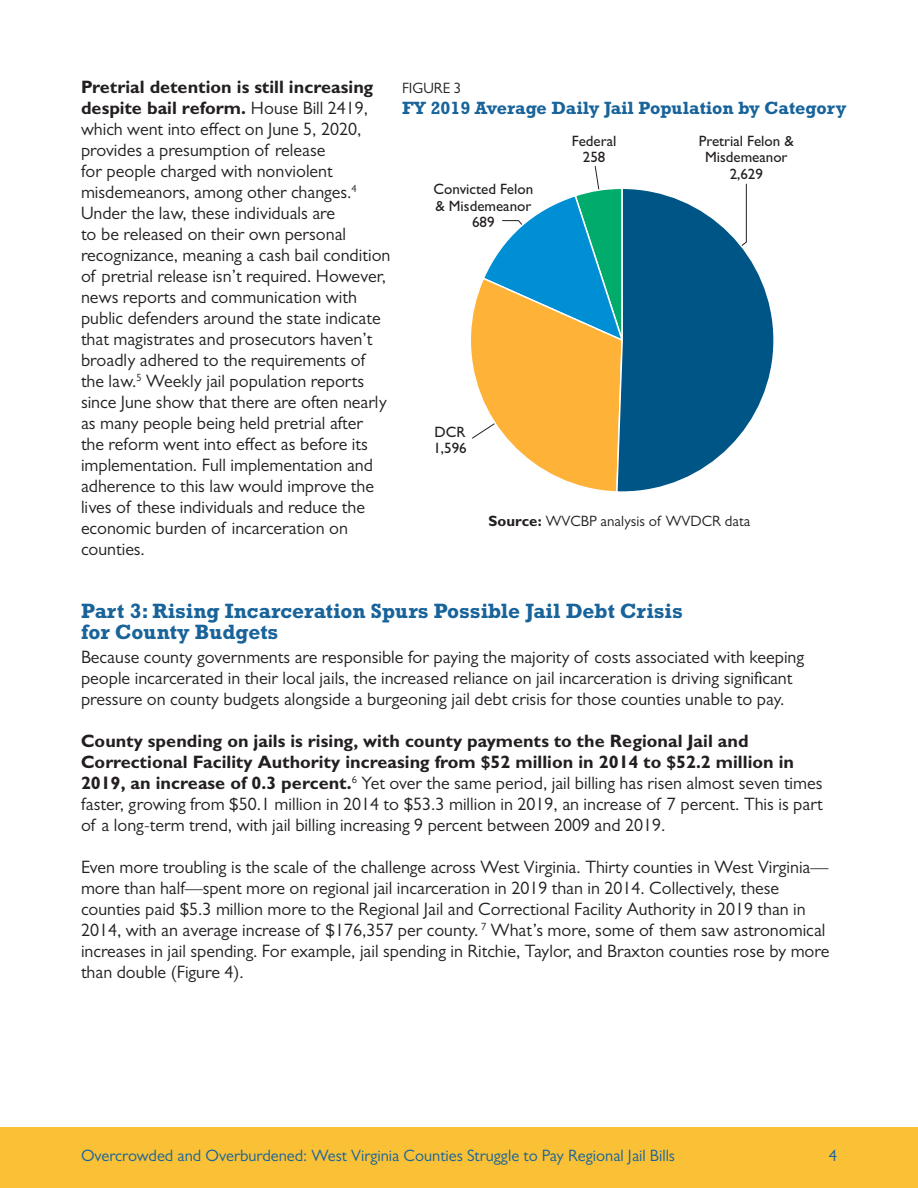
<style>
.page{position:relative;width:918px;height:1188px;background:#fff}
.page>*{position:absolute;margin:0;border:0;box-sizing:border-box;transform-origin:0 0}
.Subheads{font:700 21px/21px "Rockwell Std";color:#18639a}
.COPY{font:18px/21px "Gill Sans MT Pro";color:#231f20}
.Figure_Title{font:700 18px "Rockwell Std";color:#18639a}
.t1{font:16.5px "Gill Sans MT Pro";color:#18639a}
.t2{font:15px/16.5px "Gill Sans";color:#231f20;text-align:center}
.Source{font:15px "Gill Sans MT Pro";color:#231f20}
.Figure_Number{font:15px "Gill Sans MT Pro";color:#231f20}
.s1{font-weight:700}
</style>
<div class="page">
<div style="left:0;top:1127px;width:918px;height:61px;background:#fac136"></div>
<svg style="left:471px;top:187px;width:144px;height:305px"></svg>
<svg style="left:615px;top:187px;width:159px;height:305px"></svg>
<p class="COPY" style="left:81px;top:77px;width:311px"><span class="s1">Pretrial detention is still increasing despite bail reform.</span> House Bill 2419, which went into effect on June 5, 2020, provides a presumption of release<br>for people charged with nonviolent misdemeanors, among other changes.<sup>4<br></sup>Under the law, these individuals are<br>to be released on their own personal recognizance, meaning a cash bail condition of pretrial release isn’t required. However, news reports and communication with public defenders around the state indicate that magistrates and prosecutors haven’t broadly adhered to the requirements of the law.<sup>5</sup> Weekly jail population reports since June show that there are often nearly as many people being held pretrial after the reform went into effect as before its implementation. Full implementation and adherence to this law would improve the lives of these individuals and reduce the economic burden of incarceration on counties.</p>
<p class="Figure_Number" style="left:402px;top:79px;width:61px">FIGURE 3</p>
<p class="Figure_Title" style="left:402px;top:98px;width:446px">FY 2019 Average Daily Jail Population by Category</p>
<p class="t2" style="left:434px;top:181px;width:101px">Convicted Felon &amp; Misdemeanor<br>689</p>
<p class="t2" style="left:572px;top:132px;width:46px">Federal<br>258</p>
<p class="t2" style="left:433px;top:423px;width:35px;text-align:left">DCR<br>1,596</p>
<p class="t2" style="left:699px;top:132px;width:97px">Pretrial Felon &amp;<br>Misdemeanor<br>2,629</p>
<p class="Source" style="left:489px;top:512px;width:263px"><span class="s1">Source:</span> WVCBP analysis of WVDCR data</p>
<p class="Subheads" style="left:81px;top:600px;width:603px">Part 3: Rising Incarceration Spurs Possible Jail Debt Crisis for County Budgets</p>
<p class="COPY" style="left:81px;top:646px;width:725px">Because county governments are responsible for paying the majority of costs associated with keeping people incarcerated in their local jails, the increased reliance on jail incarceration is driving significant pressure on county budgets alongside a burgeoning jail debt crisis for those counties unable to pay.</p>
<p class="COPY" style="left:81px;top:730px;width:743px"><span class="s1">County spending on jails is rising, with county payments to the Regional Jail and Correctional Facility Authority increasing from $52 million in 2014 to $52.2 million in 2019, an increase of 0.3 percent.</span><sup>6</sup> Yet over the same period, jail billing has risen almost seven times faster, growing from $50.1 million in 2014 to $53.3 million in 2019, an increase of 7 percent. This is part of a long-term trend, with jail billing increasing 9 percent between 2009 and 2019.</p>
<p class="COPY" style="left:81px;top:856px;width:750px">Even more troubling is the scale of the challenge across West Virginia. Thirty counties in West Virginia— more than half—spent more on regional jail incarceration in 2019 than in 2014. Collectively, these counties paid $5.3 million more to the Regional Jail and Correctional Facility Authority in 2019 than in 2014, with an average increase of $176,357 per county. <sup>7</sup> What’s more, some of them saw astronomical increases in jail spending. For example, jail spending in Ritchie, Taylor, and Braxton counties rose by more than double (Figure 4).</p>
<p class="t1" style="left:81px;top:1146px;width:596px">Overcrowded and Overburdened: West Virginia Counties Struggle to Pay Regional Jail Bills</p>
<p class="t1" style="left:829px;top:1146px;width:10px">4</p>
</div>
